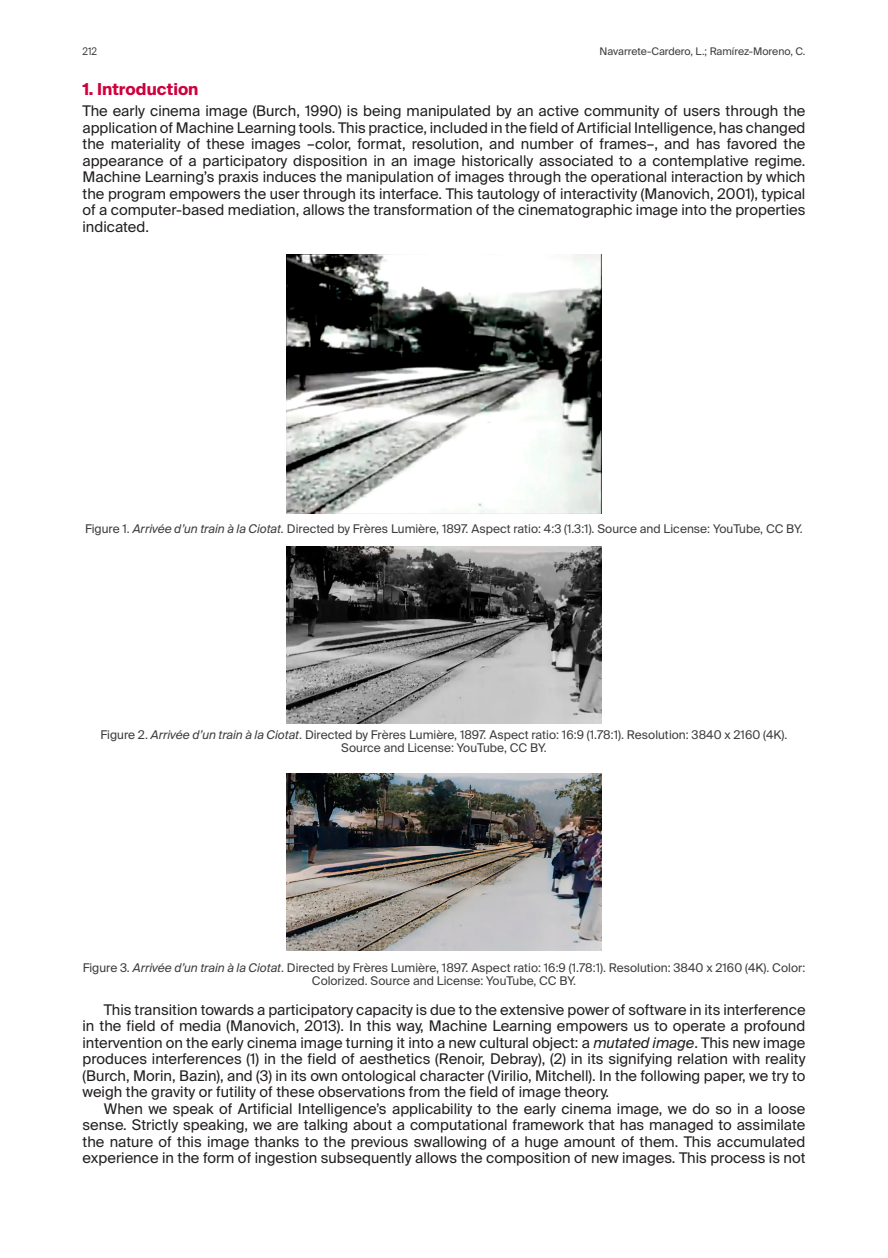
<style>
.page{position:relative;width:888px;height:1258px;background:#fff}
.page>*{position:absolute;margin:0;border:0;box-sizing:border-box;transform-origin:0 0}
.Epigrafe_1_Nivel_ES{font:700 16.5px "Suisse Intl";color:#cf003d}
.Normal_EN{font:14.7px/16.5px "Suisse Intl";color:#231f20;text-align:justify}
.Normal_1er_parr_EN{font:14.7px/16.5px "Suisse Intl";color:#231f20;text-align:justify}
.Pie_elemento{font:12px/13.5px "Suisse Intl";color:#3e3e3f;text-align:center}
.t1{font:10.5px "Suisse Intl";color:#3e3e3f}
.t2{font:10.5px "Suisse Intl";color:#3e3e3f;scale:.9 1}
.s1{font-style:italic}
</style>
<div class="page">
<img style="left:287px;top:255px;width:314px;height:259px">
<img style="left:287px;top:547px;width:314px;height:177px">
<img style="left:287px;top:773px;width:314px;height:177px">
<p class="t2" style="left:83px;top:45px;width:18px">212</p>
<p class="t1" style="left:599px;top:45px;width:207px">Navarrete-Cardero, L.; Ramírez-Moreno, C.</p>
<p class="Epigrafe_1_Nivel_ES" style="left:83px;top:80px;width:118px">1. Introduction</p>
<p class="Normal_1er_parr_EN" style="left:83px;top:103px;width:724px">The early cinema image (Burch, 1990) is being manipulated by an active community of users through the application of Machine Learning tools. This practice, included in the field of Artificial Intelligence, has changed the materiality of these images –color, format, resolution, and number of frames–, and has favored the appearance of a participatory disposition in an image historically associated to a contemplative regime.<br>Machine Learning’s praxis induces the manipulation of images through the operational interaction by which the program empowers the user through its interface. This tautology of interactivity (Manovich, 2001), typical of a computer-based mediation, allows the transformation of the cinematographic image into the properties indicated.</p>
<p class="Pie_elemento" style="left:85px;top:522px;width:719px">Figure 1. <span class="s1">Arrivée d’un train à la Ciotat.</span> Directed by Frères Lumière, 1897. Aspect ratio: 4:3 (1.3:1). Source and License: YouTube, CC BY.</p>
<p class="Pie_elemento" style="left:100px;top:728px;width:688px">Figure 2. <span class="s1">Arrivée d’un train à la Ciotat</span>. Directed by Frères Lumière, 1897. Aspect ratio: 16:9 (1.78:1). Resolution: 3840 x 2160 (4K).<br>Source and License: YouTube, CC BY.</p>
<p class="Pie_elemento" style="left:83px;top:961px;width:724px">Figure 3. <span class="s1">Arrivée d’un train à la Ciotat</span>. Directed by Frères Lumière, 1897. Aspect ratio: 16:9 (1.78:1). Resolution: 3840 x 2160 (4K). Color:<br>Colorized. Source and License: YouTube, CC BY.</p>
<p class="Normal_EN" style="left:83px;top:1001px;width:724px;text-indent:21px">This transition towards a participatory capacity is due to the extensive power of software in its interference in the field of media (Manovich, 2013). In this way, Machine Learning empowers us to operate a profound intervention on the early cinema image turning it into a new cultural object: a <span class="s1">mutated image</span>. This new image produces interferences (1) in the field of aesthetics (Renoir, Debray), (2) in its signifying relation with reality (Burch, Morin, Bazin), and (3) in its own ontological character (Virilio, Mitchell). In the following paper, we try to weigh the gravity or futility of these observations from the field of image theory.</p>
<p class="Normal_EN" style="left:83px;top:1100px;width:724px;text-indent:21px">When we speak of Artificial Intelligence’s applicability to the early cinema image, we do so in a loose sense. Strictly speaking, we are talking about a computational framework that has managed to assimilate the nature of this image thanks to the previous swallowing of a huge amount of them. This accumulated experience in the form of ingestion subsequently allows the composition of new images. This process is not</p>
</div>
